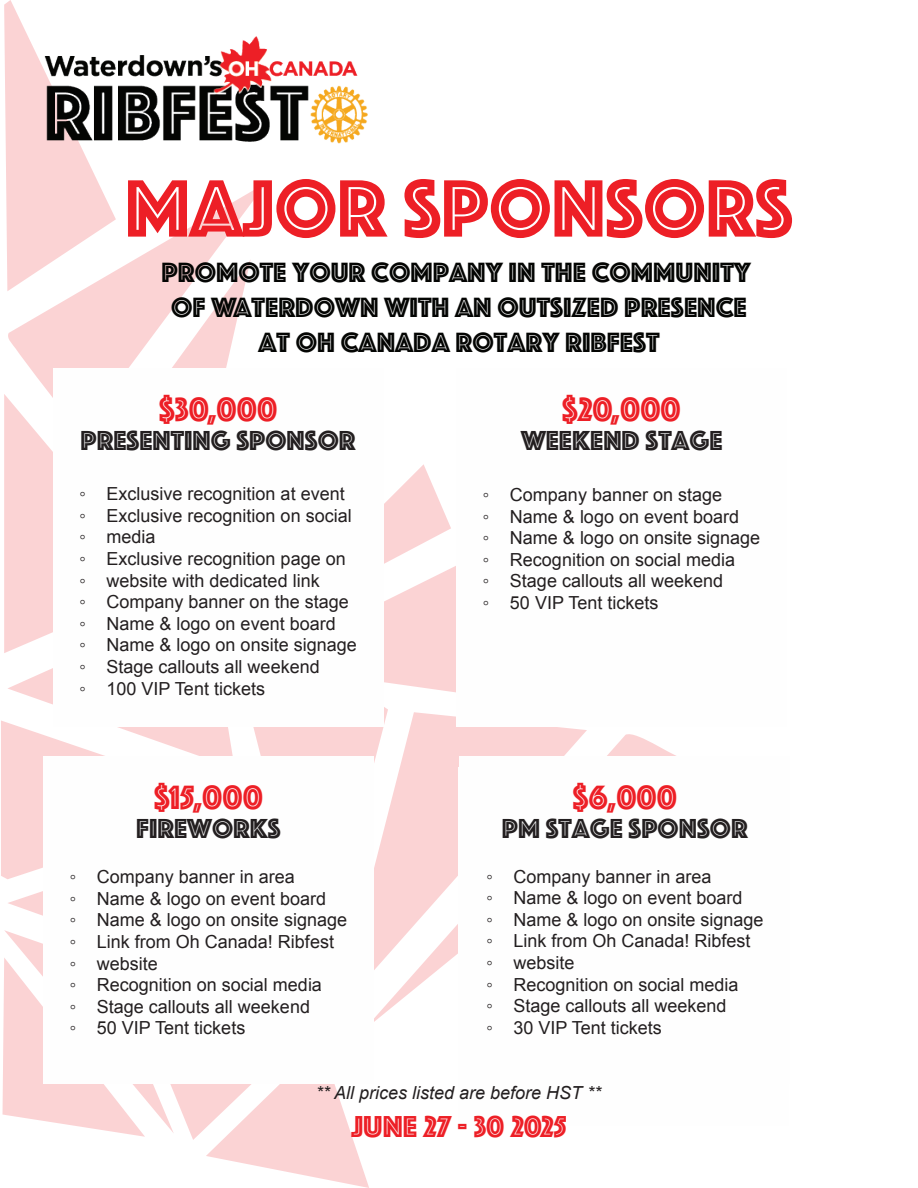
<style>
.page{position:relative;width:918px;height:1188px;background:#fff}
.page>*{position:absolute;margin:0;border:0;box-sizing:border-box;transform-origin:0 0}
.t1{font:84.3px "Phosphate Inline";color:#ed1f26}
.t2{font:34.95px "Phosphate Inline";color:#ed1f26}
.t3{font:31.5px "Phosphate Inline";color:#ed1f26}
.t4{font:28.95px/34.8px "Phosphate Inline";color:#040503;text-align:center}
.t5{font:28.5px "Phosphate Inline";color:#231f20}
.t6{font:18px/21.6px "Arial";color:#231f20}
.t7{font:italic 18px "Arial";color:#231f20}
</style>
<div class="page">
<svg style="left:8px;top:183px;width:258px;height:211px"></svg>
<svg style="left:4px;top:0;width:112px;height:291px"></svg>
<svg style="left:107px;top:259px;width:144px;height:109px;fill:#fbd3d4"></svg>
<svg style="left:451px;top:730px;width:225px;height:229px;fill:#fbd3d4"></svg>
<svg style="left:1px;top:394px;width:450px;height:794px"></svg>
<img style="left:30px;top:29px;width:338px;height:124px">
<div style="left:53px;top:368px;width:330px;height:358px;background:#fefefe"></div>
<div style="left:458px;top:768px;width:330px;height:358px;background:#fefefe"></div>
<div style="left:460px;top:756px;width:330px;height:327px;background:#fefefe"></div>
<div style="left:43px;top:756px;width:331px;height:327px;background:#fefefe"></div>
<h1 class="t1" style="left:125px;top:149px;width:669px">MAJOR SPONSORS</h1>
<h3 class="t4" style="left:161px;top:254px;width:591px">PROMOTE YOUR COMPANY IN THE COMMUNITY<br>OF WATERDOWN WITH AN OUTSIZED PRESENCE<br>AT OH CANADA ROTARY RIBFEST</h3>
<h2 class="t2" style="left:159px;top:385px;width:120px">$30,000</h2>
<h3 class="t5" style="left:80px;top:420px;width:276px">PRESENTING SPONSOR</h3>
<p class="t6" style="left:80px;top:483px;width:279px">◦ Exclusive recognition at event<br>◦ Exclusive recognition on social ◦ media<br>◦ Exclusive recognition page on<br>◦ website with dedicated link<br>◦ Company banner on the stage ◦ Name &amp; logo on event board<br>◦ Name &amp; logo on onsite signage ◦ Stage callouts all weekend<br>◦ 100 VIP Tent tickets</p>
<h2 class="t2" style="left:154px;top:773px;width:110px">$15,000</h2>
<h3 class="t5" style="left:136px;top:808px;width:146px">FIREWORKS</h3>
<h2 class="t2" style="left:562px;top:385px;width:120px">$20,000</h2>
<h3 class="t5" style="left:521px;top:420px;width:203px">WEEKEND STAGE</h3>
<p class="t6" style="left:483px;top:484px;width:279px">◦ Company banner on stage<br>◦ Name &amp; logo on event board<br>◦ Name &amp; logo on onsite signage ◦ Recognition on social media<br>◦ Stage callouts all weekend<br>◦ 50 VIP Tent tickets</p>
<h2 class="t2" style="left:573px;top:773px;width:106px">$6,000</h2>
<h3 class="t5" style="left:502px;top:808px;width:247px">PM STAGE SPONSOR</h3>
<p class="t6" style="left:70px;top:866px;width:279px">◦ Company banner in area<br>◦ Name &amp; logo on event board<br>◦ Name &amp; logo on onsite signage ◦ Link from Oh Canada! Ribfest<br>◦ website<br>◦ Recognition on social media<br>◦ Stage callouts all weekend<br>◦ 50 VIP Tent tickets</p>
<p class="t6" style="left:486px;top:866px;width:279px">◦ Company banner in area<br>◦ Name &amp; logo on event board<br>◦ Name &amp; logo on onsite signage ◦ Link from Oh Canada! Ribfest<br>◦ website<br>◦ Recognition on social media<br>◦ Stage callouts all weekend<br>◦ 30 VIP Tent tickets</p>
<p class="t7" style="left:316px;top:1081px;width:287px">** All prices listed are before HST **</p>
<h3 class="t3" style="left:351px;top:1104px;width:217px">JUNE 27 - 30 2025</h3>
</div>
